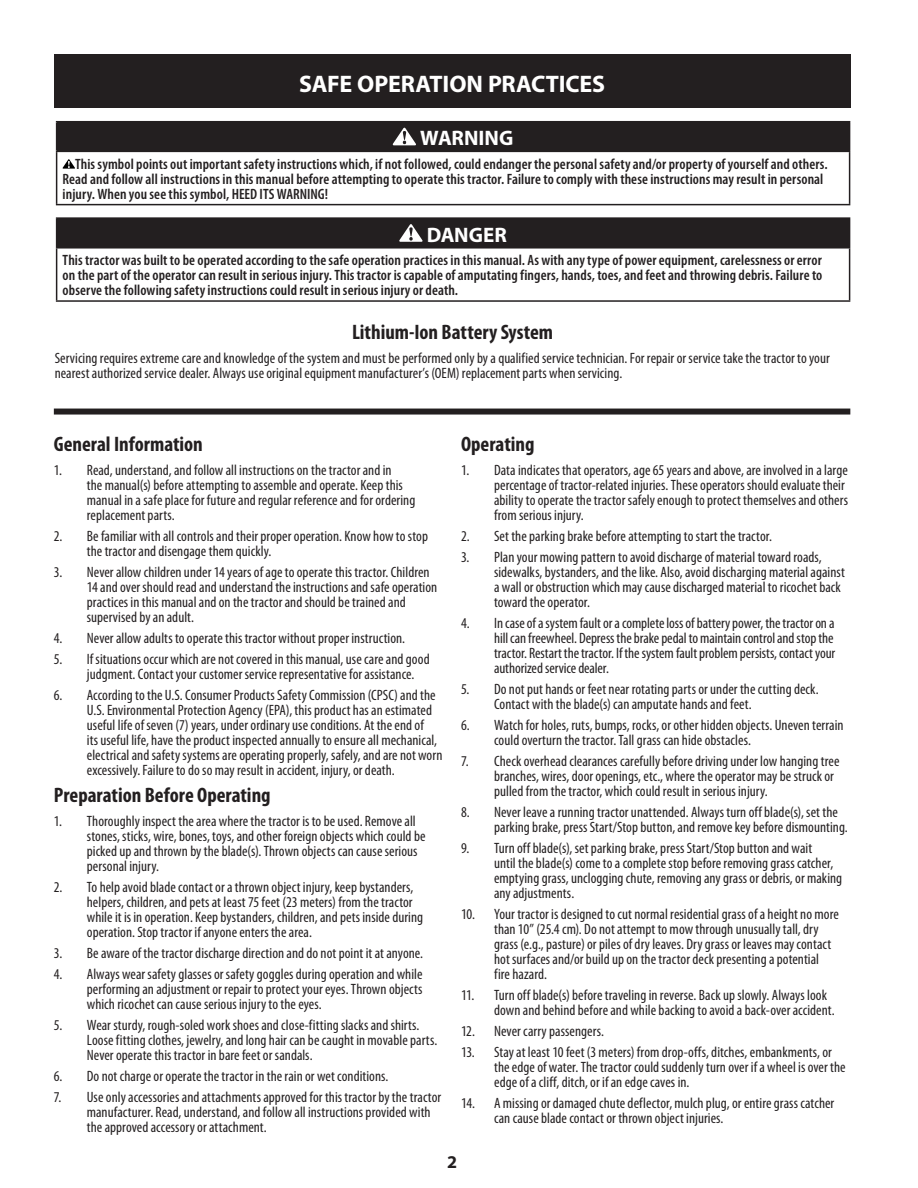
<style>
.page{position:relative;width:918px;height:1188px;background:#fff}
.page>*{position:absolute;margin:0;border:0;box-sizing:border-box;transform-origin:0 0}
.t1{font:700 24px "Myriad Pro";letter-spacing:-.01em;color:#fff}
.Safe_Operation_Headi{font:700 condensed 21px "Myriad Pro";color:#231f20}
.Double_Insulated_Law{font:700 condensed 21px "Myriad Pro";color:#231f20}
.Warning__-_Danger{font:700 21px "Myriad Pro";color:#fff}
.t2{font:700 18px "Myriad Pro";color:#231f20}
.Safe_Operation_Body{font:condensed 15px/15px "Myriad Pro";letter-spacing:.005em;color:#231f20}
.Warning_Body{font:600 condensed 15px/15px "Myriad Pro";letter-spacing:.005em;color:#231f20}
</style>
<div class="page">
<div style="left:54px;top:54px;width:796px;height:54px;background:#231f20"></div>
<div style="left:57px;top:122px;width:793px;height:29px;background:#231f20"></div>
<hr style="left:56px;top:121px;width:794px;height:1px;background:#231f20">
<svg style="left:56px;top:122px;width:1px;height:29px"></svg>
<hr style="left:56px;top:151px;width:794px;height:1px;background:#231f20">
<hr style="left:56px;top:152px;width:1px;height:52px;background:#231f20">
<hr style="left:849px;top:152px;width:1px;height:52px;background:#231f20">
<hr style="left:56px;top:204px;width:794px;height:1px;background:#231f20">
<svg style="left:392px;top:128px;width:24px;height:17px"></svg>
<svg style="left:62px;top:159px;width:13px;height:10px"></svg>
<div style="left:57px;top:218px;width:793px;height:30px;background:#231f20"></div>
<hr style="left:56px;top:217px;width:794px;height:2px;background:#231f20">
<svg style="left:56px;top:219px;width:1px;height:28px"></svg>
<hr style="left:56px;top:247px;width:794px;height:2px;background:#231f20">
<hr style="left:56px;top:249px;width:1px;height:51px;background:#231f20">
<hr style="left:849px;top:249px;width:1px;height:51px;background:#231f20">
<hr style="left:56px;top:300px;width:794px;height:2px;background:#231f20">
<svg style="left:399px;top:224px;width:24px;height:18px"></svg>
<div style="left:54px;top:409px;width:796px;height:6px;background:#231f20"></div>
<h1 class="t1" style="left:299px;top:68px;width:307px">SAFE OPERATION PRACTICES</h1>
<p class="Warning__-_Danger" style="left:420px;top:125px;width:95px">WARNING</p>
<p class="Warning_Body" style="left:63px;top:156px;width:767px;text-indent:12px">This symbol points out important safety instructions which, if not followed, could endanger the personal safety and/or property of yourself and others.<br>Read and follow all instructions in this manual before attempting to operate this tractor. Failure to comply with these instructions may result in personal injury. When you see this symbol, HEED ITS WARNING!</p>
<p class="Warning__-_Danger" style="left:427px;top:221px;width:82px">DANGER</p>
<p class="Warning_Body" style="left:63px;top:252px;width:761px;text-align:justify">This tractor was built to be operated according to the safe operation practices in this manual. As with any type of power equipment, carelessness or error on the part of the operator can result in serious injury. This tractor is capable of amputating fingers, hands, toes, and feet and throwing debris. Failure to observe the following safety instructions could result in serious injury or death.</p>
<p class="Double_Insulated_Law" style="left:352px;top:319px;width:203px">Lithium-Ion Battery System</p>
<p class="Safe_Operation_Body" style="left:55px;top:351px;width:777px">Servicing requires extreme care and knowledge of the system and must be performed only by a qualified service technician. For repair or service take the tractor to your nearest authorized service dealer. Always use original equipment manufacturer’s (OEM) replacement parts when servicing.</p>
<p class="Safe_Operation_Headi" style="left:54px;top:431px;width:151px">General Information</p>
<p class="Safe_Operation_Body" style="left:87px;top:463px;width:330px;text-indent:-33px">1. Read, understand, and follow all instructions on the tractor and in<br>the manual(s) before attempting to assemble and operate. Keep this manual in a safe place for future and regular reference and for ordering replacement parts.</p>
<p class="Safe_Operation_Body" style="left:87px;top:529px;width:343px;text-indent:-33px">2. Be familiar with all controls and their proper operation. Know how to stop the tractor and disengage them quickly.</p>
<p class="Safe_Operation_Body" style="left:87px;top:565px;width:352px;text-indent:-33px">3. Never allow children under 14 years of age to operate this tractor. Children 14 and over should read and understand the instructions and safe operation practices in this manual and on the tractor and should be trained and supervised by an adult.</p>
<p class="Safe_Operation_Body" style="left:54px;top:631px;width:353px">4. Never allow adults to operate this tractor without proper instruction.</p>
<p class="Safe_Operation_Body" style="left:87px;top:652px;width:344px;text-indent:-33px">5. If situations occur which are not covered in this manual, use care and good judgment. Contact your customer service representative for assistance.</p>
<p class="Safe_Operation_Body" style="left:87px;top:688px;width:357px;text-indent:-33px">6. According to the U.S. Consumer Products Safety Commission (CPSC) and the U.S. Environmental Protection Agency (EPA), this product has an estimated useful life of seven (7) years, under ordinary use conditions. At the end of<br>its useful life, have the product inspected annually to ensure all mechanical, electrical and safety systems are operating properly, safely, and are not worn excessively. Failure to do so may result in accident, injury, or death.</p>
<p class="Safe_Operation_Headi" style="left:54px;top:782px;width:218px">Preparation Before Operating</p>
<p class="Safe_Operation_Body" style="left:87px;top:814px;width:340px;text-indent:-33px">1. Thoroughly inspect the area where the tractor is to be used. Remove all stones, sticks, wire, bones, toys, and other foreign objects which could be picked up and thrown by the blade(s). Thrown objects can cause serious personal injury.</p>
<p class="Safe_Operation_Body" style="left:87px;top:880px;width:338px;text-indent:-33px">2. To help avoid blade contact or a thrown object injury, keep bystanders, helpers, children, and pets at least 75 feet (23 meters) from the tractor while it is in operation. Keep bystanders, children, and pets inside during operation. Stop tractor if anyone enters the area.</p>
<p class="Safe_Operation_Body" style="left:54px;top:946px;width:371px">3. Be aware of the tractor discharge direction and do not point it at anyone.</p>
<p class="Safe_Operation_Body" style="left:87px;top:967px;width:337px;text-align:justify;text-indent:-33px">4. Always wear safety glasses or safety goggles during operation and while performing an adjustment or repair to protect your eyes. Thrown objects which ricochet can cause serious injury to the eyes.</p>
<p class="Safe_Operation_Body" style="left:87px;top:1018px;width:352px;text-indent:-33px">5. Wear sturdy, rough-soled work shoes and close-fitting slacks and shirts.<br>Loose fitting clothes, jewelry, and long hair can be caught in movable parts.<br>Never operate this tractor in bare feet or sandals.</p>
<p class="Safe_Operation_Body" style="left:54px;top:1069px;width:336px">6. Do not charge or operate the tractor in the rain or wet conditions.</p>
<p class="Safe_Operation_Body" style="left:87px;top:1090px;width:356px;text-indent:-33px">7. Use only accessories and attachments approved for this tractor by the tractor manufacturer. Read, understand, and follow all instructions provided with the approved accessory or attachment.</p>
<p class="Safe_Operation_Headi" style="left:461px;top:431px;width:75px">Operating</p>
<p class="Safe_Operation_Body" style="left:494px;top:463px;width:355px;text-indent:-33px">1. Data indicates that operators, age 65 years and above, are involved in a large percentage of tractor-related injuries. These operators should evaluate their ability to operate the tractor safely enough to protect themselves and others from serious injury.</p>
<p class="Safe_Operation_Body" style="left:461px;top:529px;width:312px">2. Set the parking brake before attempting to start the tractor.</p>
<p class="Safe_Operation_Body" style="left:494px;top:550px;width:352px;text-indent:-33px">3. Plan your mowing pattern to avoid discharge of material toward roads, sidewalks, bystanders, and the like. Also, avoid discharging material against a wall or obstruction which may cause discharged material to ricochet back toward the operator.</p>
<p class="Safe_Operation_Body" style="left:494px;top:616px;width:343px;text-align:justify;text-indent:-33px">4. In case of a system fault or a complete loss of battery power, the tractor on a hill can freewheel. Depress the brake pedal to maintain control and stop the tractor. Restart the tractor. If the system fault problem persists, contact your authorized service dealer.</p>
<p class="Safe_Operation_Body" style="left:494px;top:682px;width:326px;text-indent:-33px">5. Do not put hands or feet near rotating parts or under the cutting deck.<br>Contact with the blade(s) can amputate hands and feet.</p>
<p class="Safe_Operation_Body" style="left:494px;top:718px;width:351px;text-indent:-33px">6. Watch for holes, ruts, bumps, rocks, or other hidden objects. Uneven terrain could overturn the tractor. Tall grass can hide obstacles.</p>
<p class="Safe_Operation_Body" style="left:494px;top:754px;width:347px;text-indent:-33px">7. Check overhead clearances carefully before driving under low hanging tree branches, wires, door openings, etc., where the operator may be struck or pulled from the tractor, which could result in serious injury.</p>
<p class="Safe_Operation_Body" style="left:494px;top:805px;width:355px;text-indent:-33px">8. Never leave a running tractor unattended. Always turn off blade(s), set the parking brake, press Start/Stop button, and remove key before dismounting.</p>
<p class="Safe_Operation_Body" style="left:494px;top:841px;width:350px;text-indent:-33px">9. Turn off blade(s), set parking brake, press Start/Stop button and wait<br>until the blade(s) come to a complete stop before removing grass catcher, emptying grass, unclogging chute, removing any grass or debris, or making any adjustments.</p>
<p class="Safe_Operation_Body" style="left:494px;top:907px;width:346px;text-indent:-33px">10. Your tractor is designed to cut normal residential grass of a height no more than 10” (25.4 cm). Do not attempt to mow through unusually tall, dry grass (e.g., pasture) or piles of dry leaves. Dry grass or leaves may contact hot surfaces and/or build up on the tractor deck presenting a potential<br>fire hazard.</p>
<p class="Safe_Operation_Body" style="left:494px;top:988px;width:342px;text-indent:-33px">11. Turn off blade(s) before traveling in reverse. Back up slowly. Always look down and behind before and while backing to avoid a back-over accident.</p>
<p class="Safe_Operation_Body" style="left:461px;top:1024px;width:144px">12. Never carry passengers.</p>
<p class="Safe_Operation_Body" style="left:494px;top:1045px;width:353px;text-indent:-33px">13. Stay at least 10 feet (3 meters) from drop-offs, ditches, embankments, or the edge of water. The tractor could suddenly turn over if a wheel is over the edge of a cliff, ditch, or if an edge caves in.</p>
<p class="Safe_Operation_Body" style="left:494px;top:1096px;width:342px;text-indent:-33px">14. A missing or damaged chute deflector, mulch plug, or entire grass catcher can cause blade contact or thrown object injuries.</p>
<p class="t2" style="left:447px;top:1150px;width:11px">2</p>
</div>
